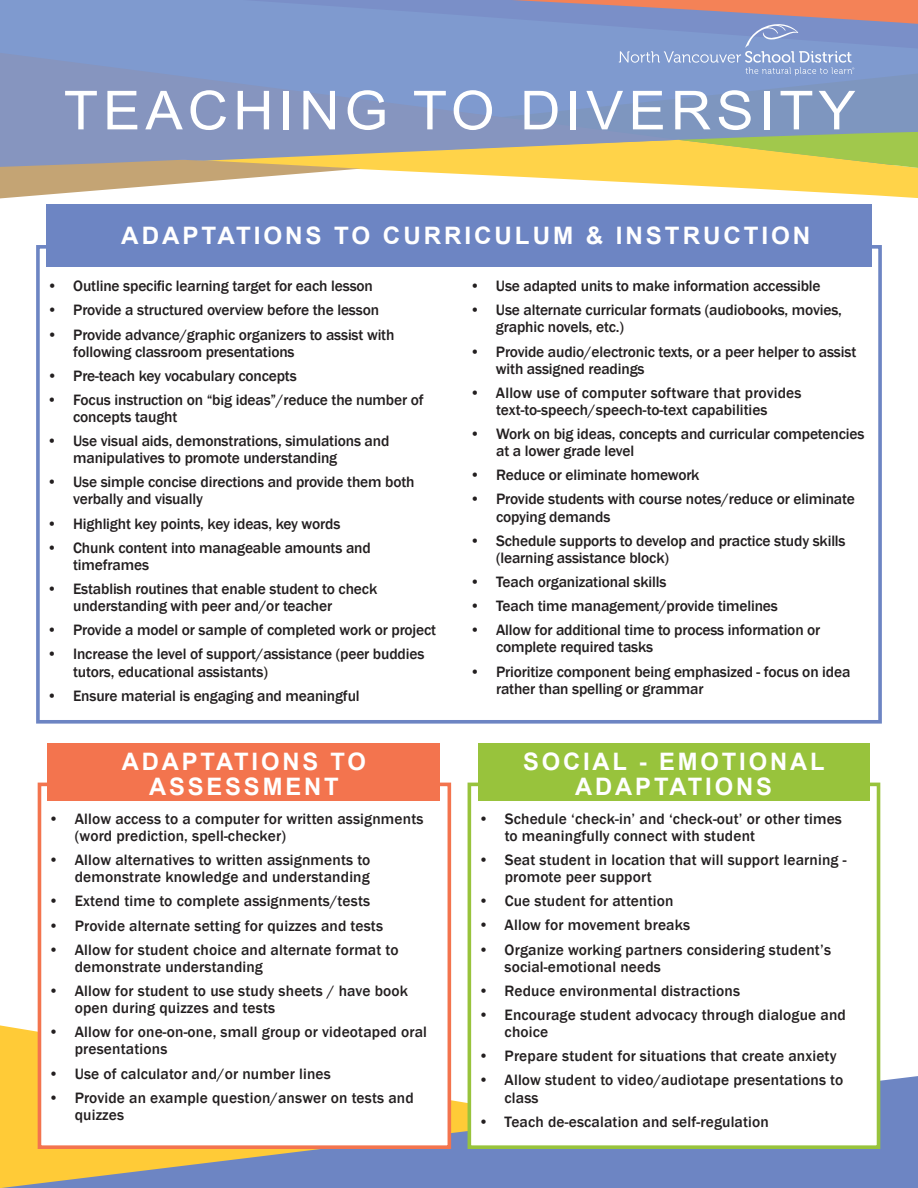
<style>
.page{position:relative;width:918px;height:1188px;background:#fff}
.page>*{position:absolute;margin:0;border:0;box-sizing:border-box;transform-origin:0 0}
.t1{font:53.78px "Arial";letter-spacing:.09em;color:#fff;scale:1.04 1}
.t2{font:700 24.08px/25.3px "Arial";letter-spacing:.12em;color:#fff;text-align:center}
.t3{font:500 15.45px/17px "Franklin Gothic";letter-spacing:-.01em;color:#231f20}
.t4{font:500 15.45px/17px "Franklin Gothic";letter-spacing:.01em;color:#231f20}
</style>
<div class="page">
<svg style="left:0;top:1025px;width:881px;height:163px;fill:#ffcb37"></svg>
<svg style="left:1px;top:1076px;width:917px;height:112px;background:#8f96a4"></svg>
<div style="left:435px;top:65px;width:483px;height:100px;background:#7e96bf"></div>
<svg style="left:0;top:0;width:897px;height:98px;fill:#7f9acf"></svg>
<svg style="left:0;top:132px;width:918px;height:67px"></svg>
<svg style="left:0;top:50px;width:679px;height:111px;fill:#8695bf"></svg>
<div style="left:469px;top:784px;width:410px;height:363px;background:#fff"></div>
<div style="left:468px;top:783px;width:412px;height:366px;border:4px solid #98c33c"></div>
<div style="left:478px;top:743px;width:391px;height:58px;background:#98c33c"></div>
<div style="left:39px;top:784px;width:410px;height:363px;background:#fff"></div>
<div style="left:38px;top:783px;width:413px;height:366px;border:4px solid #f3744e"></div>
<div style="left:48px;top:743px;width:392px;height:58px;background:#f3744e"></div>
<div style="left:36px;top:245px;width:846px;height:479px;border:4px solid #6d85c3"></div>
<div style="left:46px;top:204px;width:826px;height:63px;background:#6d85c3"></div>
<svg style="left:332px;top:0;width:586px;height:75px;background:#8c96c1"></svg>
<h1 class="t1" style="left:64px;top:75px;width:763px">TEACHING TO DIVERSITY</h1>
<h2 class="t2" style="left:121px;top:224px;width:691px">ADAPTATIONS TO CURRICULUM &amp; INSTRUCTION</h2>
<p class="t3" style="left:47px;top:278px;width:327px">• Outline specific learning target for each lesson</p>
<p class="t3" style="left:47px;top:302px;width:334px">• Provide a structured overview before the lesson</p>
<p class="t3" style="left:73px;top:326px;width:323px;text-indent:-26px">• Provide advance/graphic organizers to assist with following classroom presentations</p>
<p class="t3" style="left:47px;top:367px;width:251px">• Pre-teach key vocabulary concepts</p>
<p class="t3" style="left:73px;top:391px;width:352px;text-indent:-26px">• Focus instruction on “big ideas”/reduce the number of concepts taught</p>
<p class="t3" style="left:73px;top:433px;width:318px;text-indent:-26px">• Use visual aids, demonstrations, simulations and manipulatives to promote understanding</p>
<p class="t3" style="left:73px;top:474px;width:343px;text-indent:-26px">• Use simple concise directions and provide them both verbally and visually</p>
<p class="t3" style="left:47px;top:515px;width:295px">• Highlight key points, key ideas, key words</p>
<p class="t3" style="left:73px;top:539px;width:299px;text-indent:-26px">• Chunk content into manageable amounts and timeframes</p>
<p class="t3" style="left:73px;top:581px;width:306px;text-indent:-26px">• Establish routines that enable student to check understanding with peer and/or teacher</p>
<p class="t3" style="left:47px;top:622px;width:391px">• Provide a model or sample of completed work or project</p>
<p class="t3" style="left:73px;top:646px;width:353px;text-indent:-26px">• Increase the level of support/assistance (peer buddies tutors, educational assistants)</p>
<p class="t3" style="left:47px;top:687px;width:314px">• Ensure material is engaging and meaningful</p>
<p class="t3" style="left:470px;top:278px;width:352px">• Use adapted units to make information accessible</p>
<p class="t3" style="left:496px;top:302px;width:348px;text-indent:-26px">• Use alternate curricular formats (audiobooks, movies, graphic novels, etc.)</p>
<p class="t3" style="left:496px;top:343px;width:362px;text-indent:-26px">• Provide audio/electronic texts, or a peer helper to assist with assigned readings</p>
<p class="t3" style="left:470px;top:384px;width:333px;text-align:center">• Allow use of computer software that provides text-to-speech/speech-to-text capabilities</p>
<p class="t3" style="left:496px;top:426px;width:370px;text-indent:-26px">• Work on big ideas, concepts and curricular competencies at a lower grade level</p>
<p class="t3" style="left:470px;top:467px;width:231px">• Reduce or eliminate homework</p>
<p class="t3" style="left:496px;top:491px;width:360px;text-indent:-26px">• Provide students with course notes/reduce or eliminate copying demands</p>
<p class="t3" style="left:496px;top:532px;width:351px;text-indent:-26px">• Schedule supports to develop and practice study skills (learning assistance block)</p>
<p class="t3" style="left:470px;top:573px;width:198px">• Teach organizational skills</p>
<p class="t3" style="left:470px;top:598px;width:310px">• Teach time management/provide timelines</p>
<p class="t3" style="left:496px;top:622px;width:326px;text-indent:-26px">• Allow for additional time to process information or complete required tasks</p>
<p class="t3" style="left:496px;top:663px;width:356px;text-indent:-26px">• Prioritize component being emphasized - focus on idea rather than spelling or grammar</p>
<h2 class="t2" style="left:149px;top:749px;width:218px;text-align:left;text-indent:-27px">ADAPTATIONS TO<br>ASSESS</h2>
<h2 class="t2" style="left:263px;top:774px;width:77px">MENT</h2>
<h2 class="t2" style="left:523px;top:749px;width:303px">SOCIAL - EMOTIONAL<br>ADAPTATIONS</h2>
<p class="t4" style="left:75px;top:811px;width:350px;text-indent:-26px">• Allow access to a computer for written assignments (word prediction, spell-checker)</p>
<p class="t4" style="left:49px;top:852px;width:323px;text-align:right">• Allow alternatives to written assignments to demonstrate knowledge and understanding</p>
<p class="t4" style="left:49px;top:893px;width:323px">• Extend time to complete assignments/tests</p>
<p class="t4" style="left:49px;top:917px;width:336px">• Provide alternate setting for quizzes and tests</p>
<p class="t4" style="left:75px;top:941px;width:325px;text-indent:-26px">• Allow for student choice and alternate format to demonstrate understanding</p>
<p class="t4" style="left:75px;top:983px;width:335px;text-indent:-26px">• Allow for student to use study sheets / have book open during quizzes and tests</p>
<p class="t4" style="left:75px;top:1024px;width:354px;text-indent:-26px">• Allow for one-on-one, small group or videotaped oral presentations</p>
<p class="t4" style="left:48px;top:1065px;width:284px">• Use of calculator and/or number lines</p>
<p class="t4" style="left:75px;top:1089px;width:341px;text-indent:-26px">• Provide an example question/answer on tests and quizzes</p>
<p class="t4" style="left:505px;top:810px;width:339px;text-indent:-26px">• Schedule ‘check-in’ and ‘check-out’ or other times to meaningfully connect with student</p>
<p class="t4" style="left:505px;top:852px;width:343px;text-indent:-26px">• Seat student in location that will support learning - promote peer support</p>
<p class="t4" style="left:478px;top:893px;width:197px">• Cue student for attention</p>
<p class="t4" style="left:478px;top:917px;width:213px">• Allow for movement breaks</p>
<p class="t4" style="left:505px;top:941px;width:328px;text-indent:-26px">• Organize working partners considering student’s social-emotional needs</p>
<p class="t4" style="left:478px;top:982px;width:263px">• Reduce environmental distractions</p>
<p class="t4" style="left:505px;top:1007px;width:343px;text-indent:-26px">• Encourage student advocacy through dialogue and choice</p>
<p class="t4" style="left:478px;top:1048px;width:360px">• Prepare student for situations that create anxiety</p>
<p class="t4" style="left:505px;top:1072px;width:340px;text-indent:-26px">• Allow student to video/audiotape presentations to class</p>
<p class="t4" style="left:478px;top:1113px;width:292px">• Teach de-escalation and self-regulation</p>
</div>
